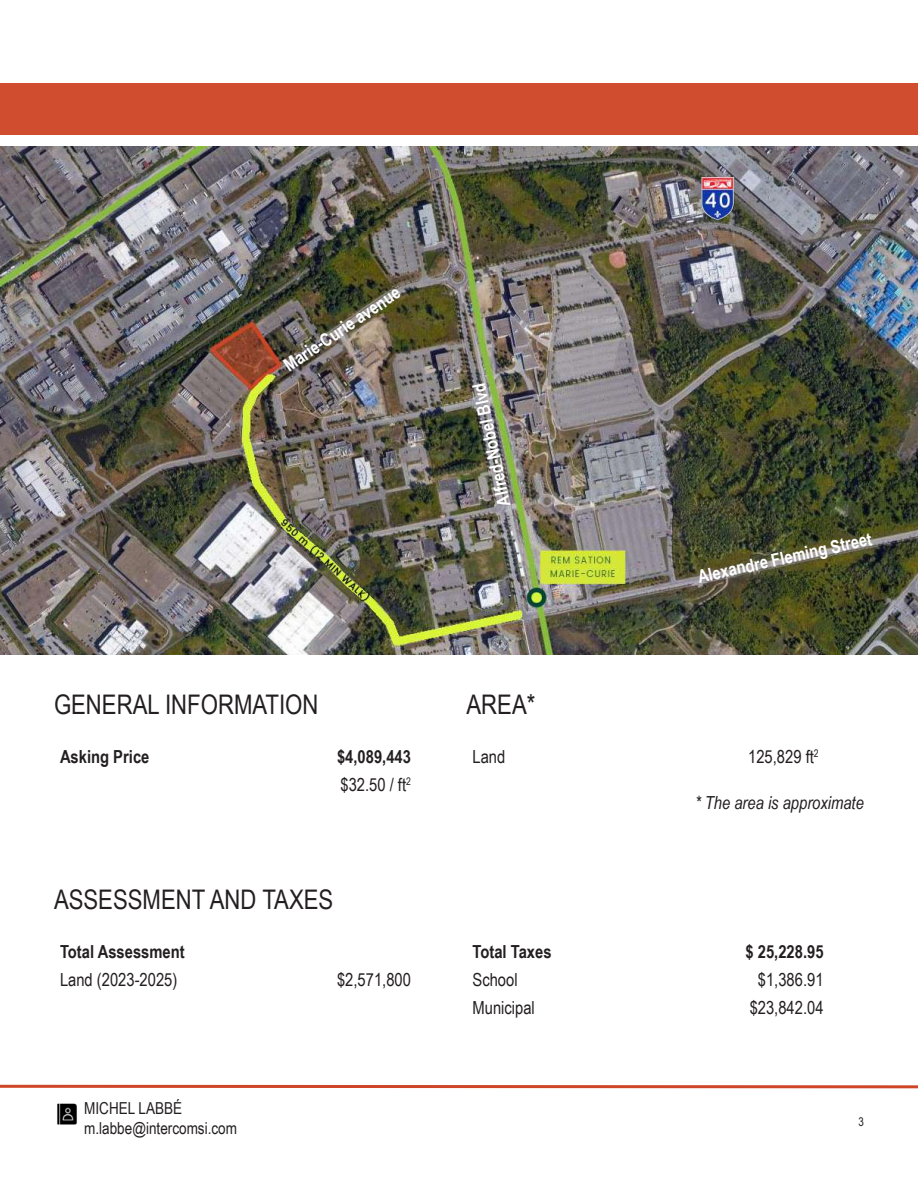
<style>
.page{position:relative;width:918px;height:1188px;background:#fff}
.page>*{position:absolute;margin:0;border:0;box-sizing:border-box;transform-origin:0 0}
.t1{font:27px "Arial Narrow";color:#231f20}
.t2{font:18px "Arial Narrow";color:#231f20}
.t3{font:700 18px/27.9px "Arial Narrow";color:#231f20}
.t4{font:700 18px "Arial Narrow";color:#fff}
.t5{font:italic 18px "Arial Narrow";color:#231f20}
.t6{font:16.5px/19.8px "Arial Narrow";color:#231f20}
.t7{font:12px "Arial Narrow";color:#231f20}
.s1{font-weight:400}
</style>
<div class="page">
<div style="left:0;top:83px;width:918px;height:51px;background:#d04d30"></div>
<svg style="left:0;top:1084px;width:918px;height:5px"></svg>
<img style="left:57px;top:1103px;width:20px;height:22px">
<img style="left:0;top:147px;width:918px;height:507px">
<img style="left:697px;top:177px;width:42px;height:43px">
<p class="t4" style="left:278px;top:355px;width:138px;rotate:-34deg">Marie-Curie avenue</p>
<p class="t4" style="left:491px;top:509px;width:126px;rotate:-102deg">Alfred-Nobel Blvd</p>
<p class="t4" style="left:695px;top:564px;width:179px;rotate:-13deg">Alexandre Fleming Street</p>
<h1 class="t1" style="left:54px;top:685px;width:266px">GENERAL INFORMATION</h1>
<h1 class="t1" style="left:467px;top:685px;width:70px">AREA*</h1>
<p class="t3" style="left:60px;top:742px;width:91px">Asking Price</p>
<p class="t3" style="left:337px;top:742px;width:75px">$4,089,443 <span class="s1">$32.50 / ft</span><sup>2</sup></p>
<p class="t2" style="left:473px;top:744px;width:34px">Land</p>
<p class="t2" style="left:748px;top:744px;width:72px">125,829 ft<sup>2</sup></p>
<h1 class="t1" style="left:54px;top:880px;width:281px">ASSESSMENT AND TAXES</h1>
<p class="t3" style="left:60px;top:937px;width:126px">Total Assessment</p>
<p class="t2" style="left:60px;top:966px;width:119px">Land (2023-2025)</p>
<p class="t2" style="left:337px;top:966px;width:75px">$2,571,800</p>
<p class="t6" style="left:84px;top:1097px;width:154px">MICHEL LABBÉ m.labbe@intercomsi.com</p>
<p class="t5" style="left:695px;top:790px;width:170px">* The area is approximate</p>
<p class="t3" style="left:473px;top:937px;width:81px">Total Taxes</p>
<p class="t3" style="left:746px;top:937px;width:79px">$ 25,228.95</p>
<p class="t2" style="left:473px;top:966px;width:47px">School</p>
<p class="t2" style="left:758px;top:966px;width:67px">$1,386.91</p>
<p class="t2" style="left:473px;top:994px;width:64px">Municipal</p>
<p class="t2" style="left:750px;top:994px;width:75px">$23,842.04</p>
<p class="t7" style="left:859px;top:1113px;width:7px">3</p>
</div>
